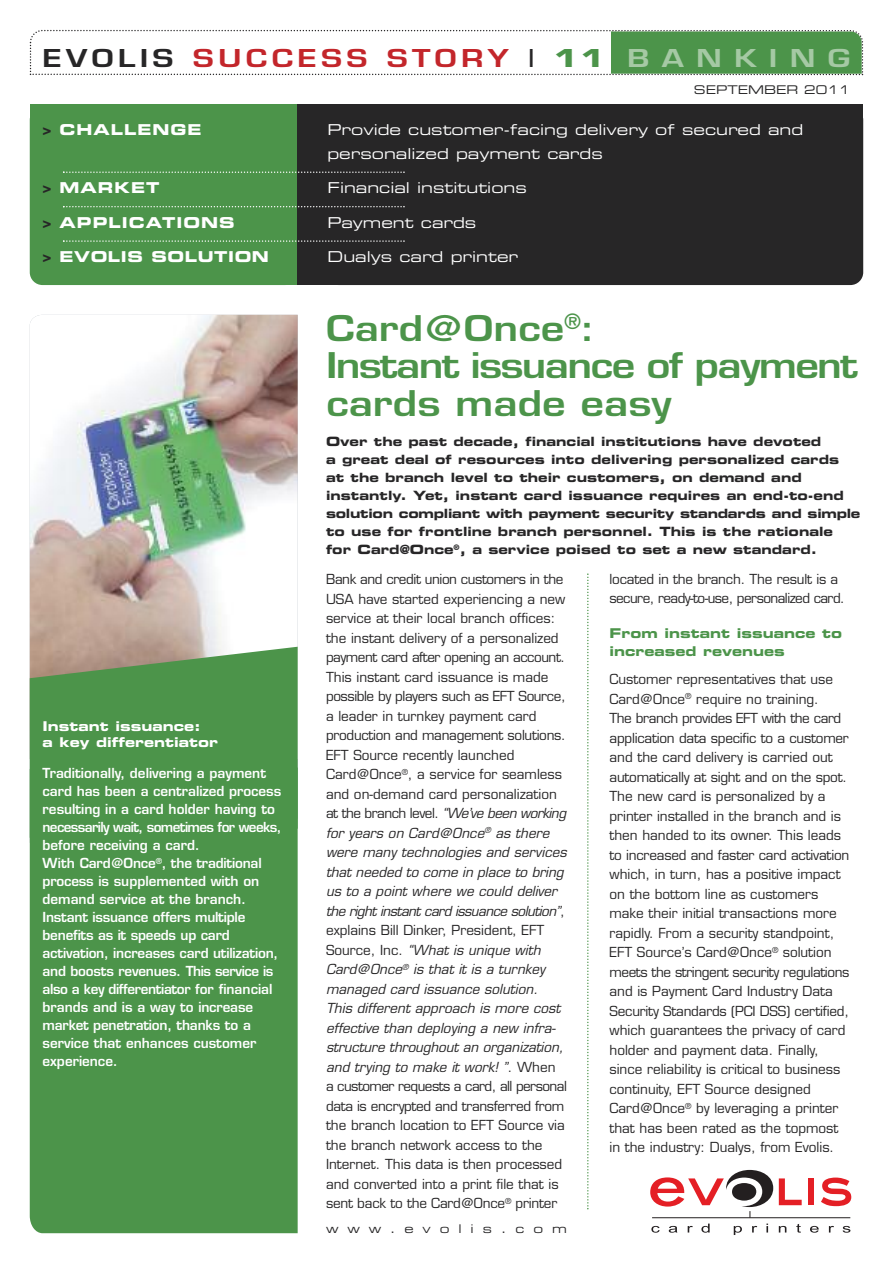
<style>
.page{position:relative;width:893px;height:1263px;background:#fff}
.page>*{position:absolute;margin:0;border:0;box-sizing:border-box;transform-origin:0 0}
.t1{font:600 34.5px/37.5px "Eurostile";letter-spacing:-.04em;color:#4c944a;scale:1.2 1}
.t2{font:600 24px "Eurostile";letter-spacing:.135em;color:#c3262b;scale:1.3 1}
.t3{font:15px/24px "Eurostile Extended Two";color:#fff}
.t4{font:15px "Eurostile Bold Extended Two";letter-spacing:.07em;color:#fff}
.t5{font:15px "Eurostile Bold Extended Two";letter-spacing:.04em;color:#fff}
.t6{font:13.5px/19.5px "Eurostile";color:#272627}
.t7{font:600 13.5px/18px "Eurostile";letter-spacing:-.01em;color:#fff}
.t8{font:13.5px/19.5px "Eurostile";letter-spacing:-.04em;color:#272627}
.t9{font:13.5px/18px "Eurostile Bold Extended Two";color:#4c944a}
.t10{font:13.5px/16.2px "Eurostile Bold Extended Two";color:#fff}
.t11{font:12.75px/18px "Eurostile Bold Extended Two";color:#272627}
.t12{font:12px "Eurostile Extended Two";letter-spacing:.745em;color:#272627}
.t13{font:12px "Eurostile Extended Two";color:#272627}
.s1{color:#272627}
.s2{font-weight:400;color:#272627}
.s3{font-weight:700;color:#4c944a}
.s4{color:#a5c9a4}
.s5{font-style:italic}
</style>
<div class="page">
<div style="left:30px;top:107px;width:268px;height:178px;background:#4c944a;border-radius:13px"></div>
<div style="left:111px;top:107px;width:187px;height:178px;background:#4c944a"></div>
<div style="left:30px;top:104px;width:268px;height:46px;background:#4c944a"></div>
<div style="left:326px;top:107px;width:537px;height:178px;background:#272627;border-radius:13px"></div>
<div style="left:298px;top:107px;width:269px;height:178px;background:#272627"></div>
<div style="left:298px;top:104px;width:565px;height:102px;background:#272627"></div>
<img style="left:30px;top:315px;width:268px;height:332px">
<svg style="left:587px;top:573px;width:2px;height:636px"></svg>
<svg style="left:779px;top:1178px;width:23px;height:27px"></svg>
<div style="left:808px;top:1178px;width:6px;height:27px;background:#e41f25"></div>
<svg style="left:821px;top:1177px;width:30px;height:29px"></svg>
<hr style="left:652px;top:1217px;width:198px;height:1px;background:#231f20">
<svg style="left:650px;top:1170px;width:123px;height:65px"></svg>
<svg style="left:779px;top:1226px;width:7px;height:6px"></svg>
<svg style="left:796px;top:1224px;width:5px;height:8px"></svg>
<svg style="left:810px;top:1226px;width:9px;height:7px"></svg>
<svg style="left:829px;top:1226px;width:5px;height:6px"></svg>
<svg style="left:843px;top:1226px;width:7px;height:7px"></svg>
<svg style="left:29px;top:29px;width:835px;height:46px"></svg>
<svg style="left:63px;top:171px;width:342px;height:2px"></svg>
<svg style="left:63px;top:206px;width:342px;height:1px"></svg>
<svg style="left:63px;top:240px;width:342px;height:2px"></svg>
<svg style="left:30px;top:647px;width:268px;height:120px;background:#5a9553"></svg>
<div style="left:30px;top:767px;width:268px;height:466px;background:#4c944a"></div>
<h2 class="t2" style="left:43px;top:49px;width:623px"><span class="s1">EVOLIS</span> SUCCESS STORY <span class="s2">I</span> <span class="s3">11</span> <span class="s4">B A N K I N G</span></h2>
<p class="t13" style="left:694px;top:85px;width:158px">SEPTEMBER 2011</p>
<p class="t4" style="left:43px;top:124px;width:161px"><span class="s1">&gt;</span> CHALLENGE</p>
<p class="t3" style="left:327px;top:118px;width:477px">Provide customer-facing delivery of secured and personalized payment cards</p>
<p class="t4" style="left:43px;top:182px;width:119px"><span class="s1">&gt;</span> MARKET</p>
<p class="t3" style="left:327px;top:177px;width:201px">Financial institutions</p>
<p class="t4" style="left:43px;top:217px;width:194px"><span class="s1">&gt;</span> APPLICATIONS</p>
<p class="t3" style="left:327px;top:212px;width:151px">Payment cards</p>
<p class="t5" style="left:43px;top:252px;width:228px"><span class="s1">&gt;</span> EVOLIS SOLUTION</p>
<p class="t3" style="left:327px;top:246px;width:192px">Dualys card printer</p>
<h1 class="t1" style="left:326px;top:313px;width:445px">Card@Once<sup>®</sup>:<br>Instant issuance of payment cards made easy</h1>
<p class="t10" style="left:43px;top:719px;width:177px">Instant issuance:<br>a key differentiator</p>
<p class="t7" style="left:43px;top:765px;width:240px">Traditionally, delivering a payment card has been a centralized process resulting in a card holder having to necessarily wait, sometimes for weeks, before receiving a card.<br>With Card@Once<sup>®</sup>, the traditional process is supplemented with on demand service at the branch.<br>Instant issuance offers multiple benefits as it speeds up card activation, increases card utilization, and boosts revenues. This service is also a key differentiator for financial brands and is a way to increase market penetration, thanks to a service that enhances customer experience.</p>
<p class="t11" style="left:326px;top:433px;width:536px">Over the past decade, financial institutions have devoted<br>a great deal of resources into delivering personalized cards at the branch level to their customers, on demand and instantly. Yet, instant card issuance requires an end-to-end solution compliant with payment security standards and simple to use for frontline branch personnel. This is the rationale for Card@Once<sup>®</sup>, a service poised to set a new standard.</p>
<p class="t6" style="left:326px;top:571px;width:242px">Bank and credit union customers in the USA have started experiencing a new service at their local branch offices: the instant delivery of a personalized payment card after opening an account.<br>This instant card issuance is made possible by players such as EFT Source, a leader in turnkey payment card production and management solutions.<br>EFT Source recently launched Card@Once<sup>®</sup>, a service for seamless and on-demand card personalization at the branch level. <span class="s5">“We’ve been working for years on Card@Once</span><sup>®</sup> <span class="s5">as there were many technologies and services that needed to come in place to bring us to a point where we could deliver the right instant card issuance solution”</span>, explains Bill Dinker, President, EFT Source, Inc. <span class="s5">“What is unique with Card@Once</span><sup>®</sup> <span class="s5">is that it is a turnkey managed card issuance solution.<br>This different approach is more cost effective than deploying a new infra&shy;structure throughout an organization, and trying to make it work! ”</span>. When<br>a customer requests a card, all personal data is encrypted and transferred from the branch location to EFT Source via the branch network access to the Internet. This data is then processed and converted into a print file that is sent back to the Card@Once<sup>®</sup> printer</p>
<p class="t8" style="left:609px;top:570px;width:237px">located in the branch. The result is a secure, ready-to-use, personalized card.</p>
<p class="t9" style="left:609px;top:625px;width:234px">From instant issuance to increased revenues</p>
<p class="t6" style="left:609px;top:671px;width:241px">Customer representatives that use Card@Once<sup>®</sup> require no training.<br>The branch provides EFT with the card application data specific to a customer and the card delivery is carried out automatically at sight and on the spot.<br>The new card is personalized by a printer installed in the branch and is then handed to its owner. This leads to increased and faster card activation which, in turn, has a positive impact on the bottom line as customers make their initial transactions more rapidly. From a security standpoint, EFT Source’s Card@Once<sup>®</sup> solution meets the stringent security regulations and is Payment Card Industry Data Security Standards (PCI DSS) certified, which guarantees the privacy of card holder and payment data. Finally, since reliability is critical to business continuity, EFT Source designed Card@Once<sup>®</sup> by leveraging a printer that has been rated as the topmost in the industry: Dualys, from Evolis.</p>
<p class="t12" style="left:326px;top:1224px;width:242px">www.evolis.com</p>
</div>
